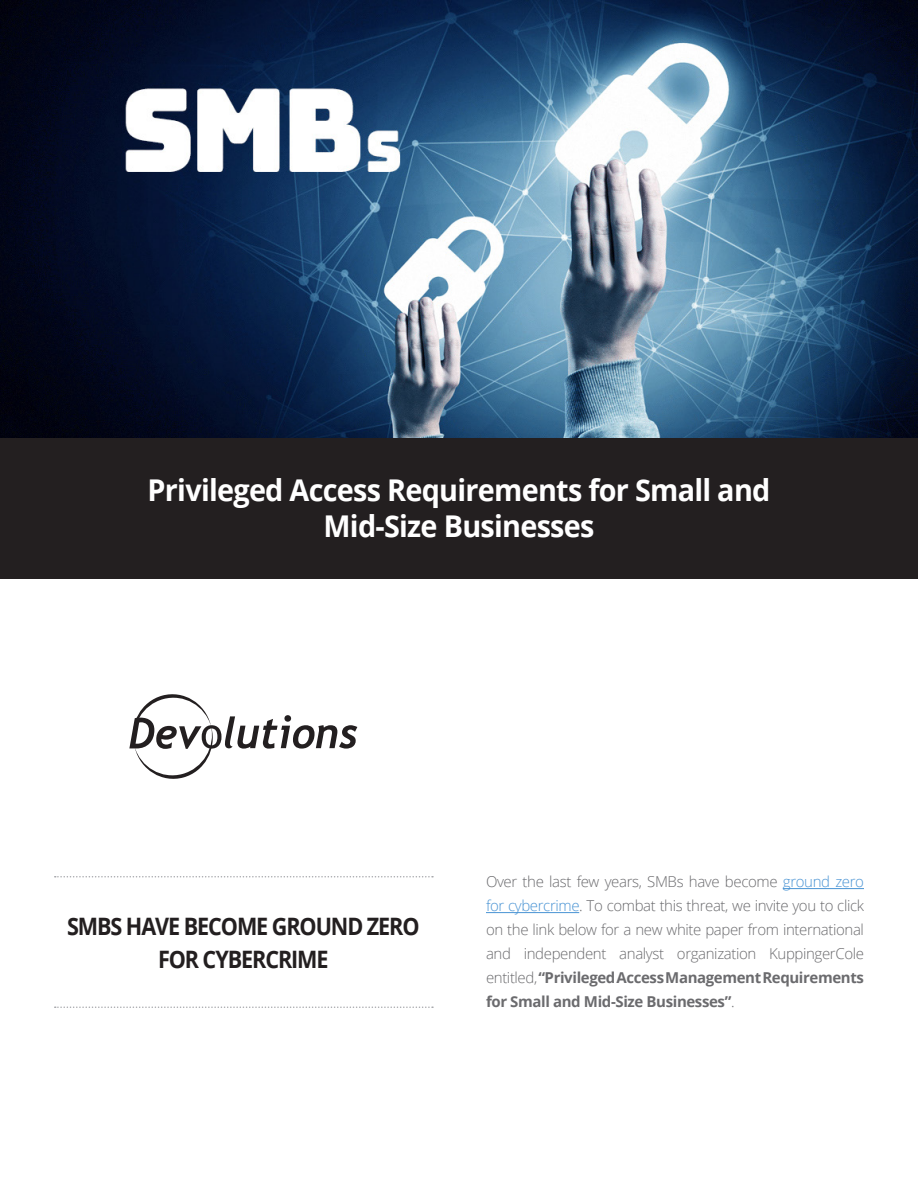
<style>
.page{position:relative;width:918px;height:1188px;background:#fff}
.page>*{position:absolute;margin:0;border:0;box-sizing:border-box;transform-origin:0 0}
.t1{font:700 30px "Open Sans";letter-spacing:-.025em;color:#fff;scale:.96 1}
.t2{font:700 24px/33px "Open Sans";letter-spacing:-.05em;color:#231f20;text-align:center;scale:.9 1}
.t3{font:300 15px/24px "Open Sans";letter-spacing:-.025em;color:#6b6b6e;text-align:justify}
.s1{color:#4a94d4}
.s2{font-weight:700}
</style>
<div class="page">
<img style="left:0;top:0;width:918px;height:439px">
<svg style="left:55px;top:1006px;width:378px;height:2px"></svg>
<svg style="left:55px;top:876px;width:378px;height:2px"></svg>
<svg style="left:129px;top:694px;width:228px;height:85px"></svg>
<hr style="left:783px;top:888px;width:81px;height:1px;background:#4a94d4">
<hr style="left:486px;top:912px;width:93px;height:1px;background:#4a94d4">
<div style="left:0;top:439px;width:918px;height:140px;background:#231f20"></div>
<p class="t1" style="left:148px;top:469px;width:650px">Privileged Access Requirements for Small and</p>
<p class="t1" style="left:324px;top:505px;width:284px">Mid-Size Businesses</p>
<p class="t2" style="left:67px;top:909px;width:393px">SMBS HAVE BECOME GROUND ZERO<br>FOR CYBERCRIME</p>
<p class="t3" style="left:486px;top:870px;width:380px">Over the last few years, SMBs have become <span class="s1">ground zero for cybercrime</span>. To combat this threat, we invite you to click on the link below for a new white paper from international and independent analyst organization KuppingerCole entitled, <span class="s2">“Privileged Access Management Requirements for Small and Mid-Size Businesses”</span>.</p>
</div>
